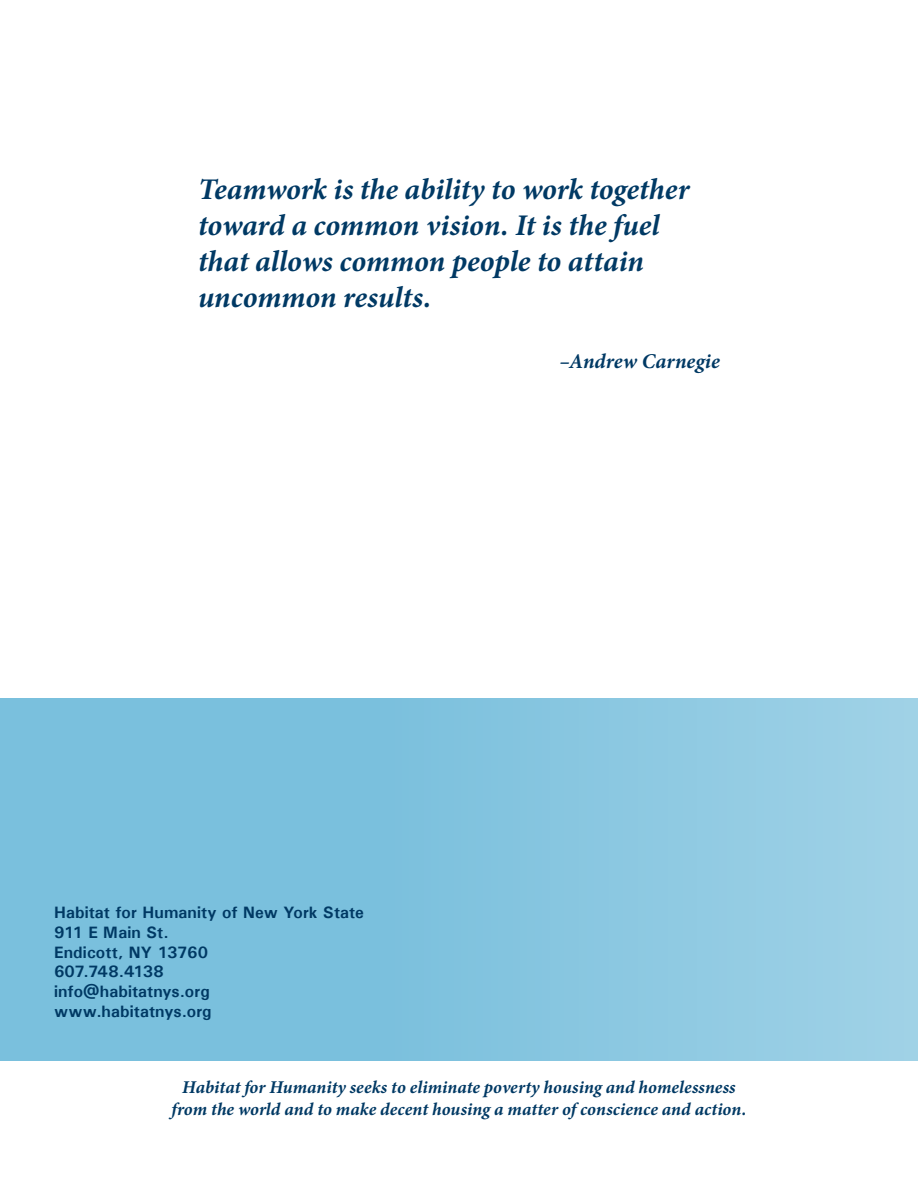
<style>
.page{position:relative;width:918px;height:1188px;background:#fff}
.page>*{position:absolute;margin:0;border:0;box-sizing:border-box;transform-origin:0 0}
.t1{font:italic 700 30px/36px "Minion Pro";color:#003964}
.t2{font:italic 700 21px "Minion Pro";color:#003964}
.t3{font:italic 700 18px/21.6px "Minion Pro";color:#003964;text-align:center}
.t4{font:700 16.5px/19.8px "Univers";letter-spacing:.005em;color:#003964}
</style>
<div class="page">
<div style="left:0;top:698px;width:918px;height:363px;background:linear-gradient(to right,#71bcdb,#9acfe5)"></div>
<h1 class="t1" style="left:198px;top:171px;width:493px">Teamwork is the ability to work together toward a common vision. It is the fuel that allows common people to attain uncommon results.</h1>
<p class="t2" style="left:559px;top:346px;width:162px">–Andrew Carnegie</p>
<p class="t4" style="left:54px;top:902px;width:311px">Habitat for Humanity of New York State<br>911 E Main St.<br>Endicott, NY 13760<br>607.748.4138<br>info@habitatnys.org www.habitatnys.org</p>
<p class="t3" style="left:171px;top:1076px;width:576px">Habitat for Humanity seeks to eliminate poverty housing and homelessness from the world and to make decent housing a matter of conscience and action.</p>
</div>
